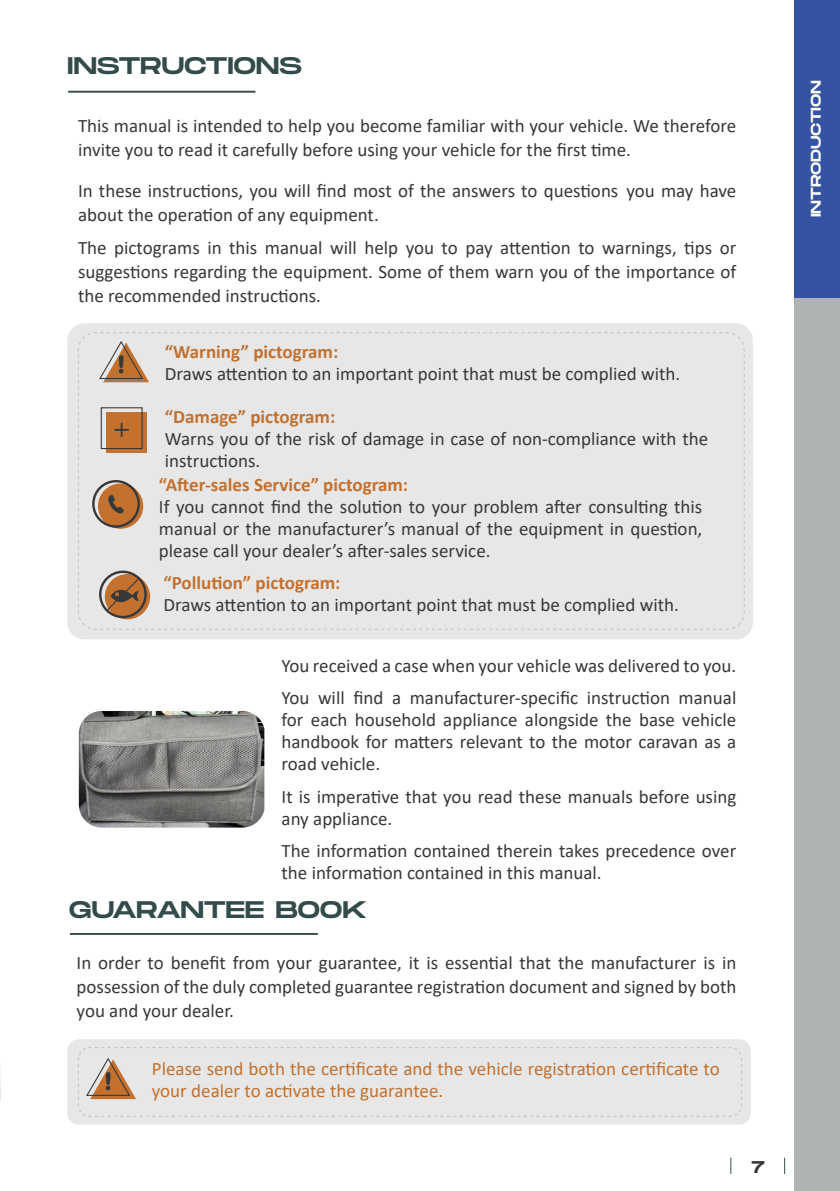
<style>
.page{position:relative;width:840px;height:1191px;background:#fff}
.page>*{position:absolute;margin:0;border:0;box-sizing:border-box;transform-origin:0 0}
.CUERPO{font:24px "Monument Extended";letter-spacing:-.015em;color:#334c4b}
.CUERPO-2{font:19px/22px "Calibri";color:#383839}
.CUERPO-3{font:19px/22px "Calibri";color:#c2712f}
.CUERPO-4{font:700 19px "Calibri";color:#c2712f}
.t1{font:17px "Monument Extended";color:#383839}
.CUERPO-5{font:14px "Monument Extended";letter-spacing:-.015em;color:#fff}
</style>
<div class="page">
<svg style="left:0;top:1072px;width:1px;height:29px"></svg>
<div style="left:67px;top:1039px;width:683px;height:85px;background:#e8e7e7;border-radius:11px"></div>
<svg style="left:78px;top:1047px;width:664px;height:70px"></svg>
<div style="left:67px;top:323px;width:685px;height:316px;background:#e8e7e7;border-radius:17px"></div>
<img style="left:79px;top:711px;width:185px;height:116px">
<hr style="left:68px;top:91px;width:187px;height:2px;background:#334c4b">
<hr style="left:70px;top:933px;width:247px;height:2px;background:#334c4b">
<svg style="left:78px;top:1047px;width:647px;height:54px"></svg>
<div style="left:794px;top:0;width:45px;height:1191px;background:#afb3b3"></div>
<div style="left:794px;top:0;width:45px;height:298px;background:#3553a3"></div>
<svg style="left:78px;top:332px;width:666px;height:298px"></svg>
<svg style="left:730px;top:1157px;width:1px;height:16px"></svg>
<p class="CUERPO" style="left:67px;top:48px;width:236px">INSTRUCTIONS</p>
<p class="CUERPO-2" style="left:78px;top:114px;width:659px;line-height:24px">This manual is intended to help you become familiar with your vehicle. We therefore invite you to read it carefully before using your vehicle for the first time.</p>
<p class="CUERPO-2" style="left:78px;top:179px;width:659px;line-height:24px">In these instructions, you will find most of the answers to questions you may have about the operation of any equipment.</p>
<p class="CUERPO-2" style="left:78px;top:235px;width:659px;line-height:24px;text-align:justify">The pictograms in this manual will help you to pay attention to warnings, tips or suggestions regarding the equipment. Some of them warn you of the importance of the recommended instructions.</p>
<p class="CUERPO-4" style="left:165px;top:338px;width:175px">“Warning” pictogram:</p>
<p class="CUERPO-2" style="left:165px;top:362px;width:516px">Draws attention to an important point that must be complied with.</p>
<p class="CUERPO-4" style="left:165px;top:403px;width:172px">“Damage” pictogram:</p>
<p class="CUERPO-2" style="left:165px;top:427px;width:544px">Warns you of the risk of damage in case of non-compliance with the instructions.</p>
<p class="CUERPO-4" style="left:159px;top:471px;width:250px">“After-sales Service” pictogram:</p>
<p class="CUERPO-2" style="left:159px;top:495px;width:544px;text-align:justify">If you cannot find the solution to your problem after consulting this manual or the manufacturer’s manual of the equipment in question, please call your dealer’s after-sales service.</p>
<p class="CUERPO-4" style="left:163px;top:569px;width:178px">“Pollution” pictogram:</p>
<p class="CUERPO-2" style="left:163px;top:593px;width:516px">Draws attention to an important point that must be complied with.</p>
<p class="CUERPO-2" style="left:281px;top:654px;width:456px">You received a case when your vehicle was delivered to you.</p>
<p class="CUERPO-2" style="left:281px;top:686px;width:456px;text-align:justify">You will find a manufacturer-specific instruction manual for each household appliance alongside the base vehicle handbook for matters relevant to the motor caravan as a road vehicle.</p>
<p class="CUERPO-2" style="left:281px;top:785px;width:456px">It is imperative that you read these manuals before using any appliance.</p>
<p class="CUERPO-2" style="left:281px;top:839px;width:456px">The information contained therein takes precedence over the information contained in this manual.</p>
<p class="CUERPO" style="left:69px;top:892px;width:299px">GUARANTEE BOOK</p>
<p class="CUERPO-2" style="left:77px;top:950px;width:661px;line-height:24px;text-align:justify">In order to benefit from your guarantee, it is essential that the manufacturer is in possession of the duly completed guarantee registration document and signed by both you and your dealer.</p>
<p class="CUERPO-3" style="left:152px;top:1056px;width:569px">Please send both the certificate and the vehicle registration certificate to your dealer to activate the guarantee.</p>
<p class="t1" style="left:751px;top:1154px;width:15px">7</p>
<p class="CUERPO-5" style="left:805px;top:217px;width:139px;rotate:-90deg">INTRODUCTION</p>
</div>
